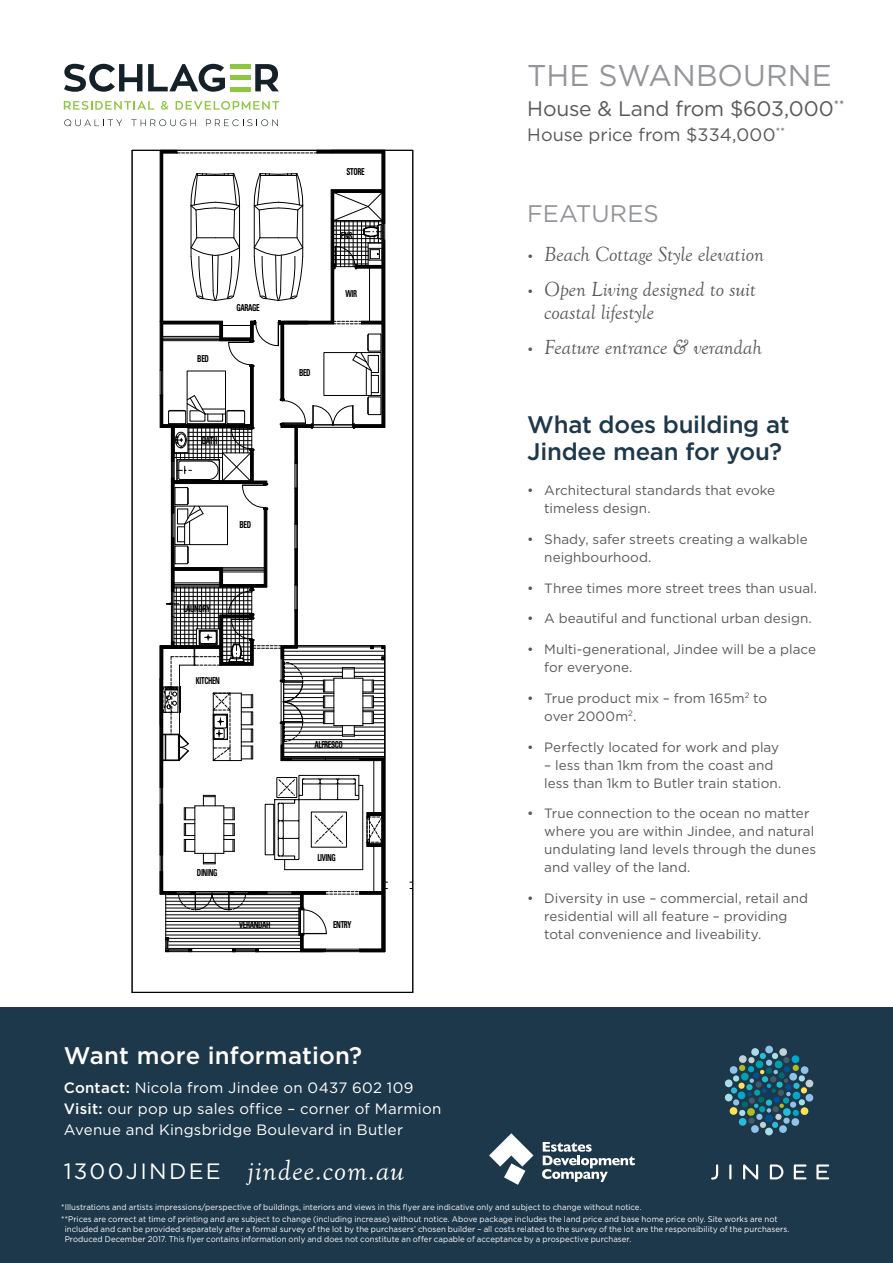
<style>
.page{position:relative;width:893px;height:1263px;background:#fff}
.page>*{position:absolute;margin:0;border:0;box-sizing:border-box;transform-origin:0 0}
.t1{font:30px "Gotham";color:#939598}
.t2{font:italic 29.7px "Goudy Old Style T";letter-spacing:.035em;color:#fff}
.t3{font:500 24px/27px "Gotham";letter-spacing:-.01em;color:#1e384b}
.t4{font:500 24px "Gotham";letter-spacing:.005em;color:#fff}
.t5{font:24px "Gotham";letter-spacing:.005em;color:#939598}
.t6{font:italic 21px/22.5px "Goudy Old Style T";letter-spacing:-.005em;color:#58595b}
.t7{font:21px "Gotham";letter-spacing:-.01em;color:#58595b}
.t8{font:18px "Gotham";color:#58595b}
.t9{font:15px/21px "Gotham";letter-spacing:.015em;color:#fff}
.t10{font:13.5px/18px "Gotham";color:#58595b}
.t11{font:700 condensed 9.6px "Univers";letter-spacing:-.05em;color:#000;scale:.75 1}
.t12{font:8.25px/11.9px "Gotham";letter-spacing:.005em;color:#fff;scale:.95 1}
.s1{font-weight:500}
.s2{font-family:"Gotham";font-style:normal;font-size:22.2px}
.s3{font-family:"Gotham";font-style:normal;font-size:13.5px}
</style>
<div class="page">
<div style="left:0;top:1008px;width:893px;height:255px;background:#1e384b"></div>
<div style="left:765px;top:1128px;width:8px;height:7px;background:#a9dee8;border-radius:50%"></div>
<svg style="left:805px;top:1093px;width:9px;height:9px"></svg>
<svg style="left:805px;top:1079px;width:9px;height:9px"></svg>
<div style="left:765px;top:1046px;width:8px;height:7px;background:#90c3ea;border-radius:50%"></div>
<svg style="left:724px;top:1079px;width:9px;height:8px"></svg>
<svg style="left:724px;top:1093px;width:9px;height:9px"></svg>
<svg style="left:711px;top:1164px;width:7px;height:15px"></svg>
<svg style="left:729px;top:1164px;width:2px;height:15px"></svg>
<svg style="left:743px;top:1164px;width:15px;height:15px"></svg>
<svg style="left:770px;top:1164px;width:13px;height:15px"></svg>
<svg style="left:794px;top:1164px;width:12px;height:15px"></svg>
<svg style="left:816px;top:1164px;width:13px;height:15px"></svg>
<svg style="left:729px;top:1048px;width:80px;height:85px"></svg>
<svg style="left:489px;top:1133px;width:44px;height:52px"></svg>
<svg style="left:542px;top:1142px;width:93px;height:40px"></svg>
<svg style="left:160px;top:150px;width:227px;height:802px"></svg>
<hr style="left:132px;top:992px;width:281px;height:1px;background:#000">
<svg style="left:64px;top:119px;width:58px;height:7px"></svg>
<svg style="left:131px;top:119px;width:65px;height:7px"></svg>
<svg style="left:206px;top:119px;width:72px;height:7px"></svg>
<svg style="left:64px;top:101px;width:90px;height:9px"></svg>
<svg style="left:161px;top:101px;width:8px;height:9px"></svg>
<svg style="left:176px;top:101px;width:103px;height:9px"></svg>
<svg style="left:64px;top:64px;width:78px;height:28px"></svg>
<svg style="left:148px;top:64px;width:77px;height:28px"></svg>
<svg style="left:255px;top:64px;width:24px;height:27px"></svg>
<div style="left:230px;top:64px;width:20px;height:5px;background:#8dc63f"></div>
<hr style="left:230px;top:87px;width:20px;height:4px;background:#8dc63f">
<div style="left:230px;top:75px;width:20px;height:5px;background:#8dc63f"></div>
<p class="t11" style="left:347px;top:165px;width:26px">STORE</p>
<p class="t11" style="left:341px;top:229px;width:19px">ENS.</p>
<p class="t11" style="left:197px;top:352px;width:17px">BED</p>
<p class="t11" style="left:236px;top:301px;width:33px">GARAGE</p>
<p class="t11" style="left:202px;top:435px;width:22px">BATH</p>
<p class="t11" style="left:239px;top:519px;width:17px">BED</p>
<p class="t11" style="left:183px;top:602px;width:38px">LAUNDRY</p>
<p class="t11" style="left:196px;top:674px;width:34px">KITCHEN</p>
<p class="t11" style="left:299px;top:367px;width:17px">BED</p>
<p class="t11" style="left:345px;top:288px;width:17px">WIR</p>
<p class="t11" style="left:315px;top:739px;width:39px">ALFRESCO</p>
<p class="t11" style="left:197px;top:866px;width:29px">DINING</p>
<p class="t11" style="left:317px;top:852px;width:26px">LIVING</p>
<p class="t11" style="left:239px;top:919px;width:43px">VERANDAH</p>
<p class="t11" style="left:333px;top:919px;width:26px">ENTRY</p>
<h3 class="t4" style="left:64px;top:1042px;width:300px">Want more information?</h3>
<h3 class="t9" style="left:64px;top:1077px;width:379px"><span class="s1">Contact:</span> Nicola from Jindee on 0437 602 109<br><span class="s1">Visit:</span> our pop up sales office – corner of Marmion<br>Avenue and Kingsbridge Boulevard in Butler</h3>
<h2 class="t2" style="left:64px;top:1154px;width:342px"><span class="s2">1300JINDEE</span> jindee.com.au</h2>
<h1 class="t1" style="left:527px;top:58px;width:306px">THE SWANBOURNE</h1>
<h3 class="t7" style="left:527px;top:97px;width:319px">House &amp; Land from $603,000<sup>**</sup></h3>
<h3 class="t8" style="left:527px;top:125px;width:259px">House price from $334,000<sup>**</sup></h3>
<h3 class="t5" style="left:527px;top:200px;width:133px">FEATURES</h3>
<h3 class="t6" style="left:527px;top:244px;width:238px"><span class="s3">•</span> Beach Cottage Style elevation</h3>
<h3 class="t6" style="left:544px;top:279px;width:213px;text-indent:-17px"><span class="s3">•</span> Open Living designed to suit coastal lifestyle</h3>
<h3 class="t6" style="left:527px;top:337px;width:236px"><span class="s3">•</span> Feature entrance &amp; verandah</h3>
<h3 class="t3" style="left:527px;top:410px;width:264px">What does building at<br>Jindee mean for you?</h3>
<h3 class="t10" style="left:544px;top:481px;width:232px;text-indent:-17px">• Architectural standards that evoke timeless design.</h3>
<h3 class="t10" style="left:544px;top:530px;width:265px;text-indent:-17px">• Shady, safer streets creating a walkable neighbourhood.</h3>
<h3 class="t10" style="left:527px;top:578px;width:291px">• Three times more street trees than usual.</h3>
<h3 class="t10" style="left:527px;top:609px;width:286px">• A beautiful and functional urban design.</h3>
<h3 class="t10" style="left:544px;top:640px;width:273px;text-indent:-17px">• Multi-generational, Jindee will be a place for everyone.</h3>
<h3 class="t10" style="left:544px;top:689px;width:224px;text-indent:-17px">• True product mix – from 165m<sup>2</sup> to over 2000m<sup>2</sup>.</h3>
<h3 class="t10" style="left:527px;top:738px;width:253px">• Perfectly located for work and play</h3>
<h3 class="t10" style="left:544px;top:756px;width:239px">– less than 1km from the coast and less than 1km to Butler train station.</h3>
<h3 class="t10" style="left:544px;top:804px;width:273px;text-indent:-17px">• True connection to the ocean no matter where you are within Jindee, and natural undulating land levels through the dunes and valley of the land.</h3>
<h3 class="t10" style="left:544px;top:889px;width:265px;text-indent:-17px">• Diversity in use – commercial, retail and residential will all feature – providing total convenience and liveability.</h3>
<p class="t12" style="left:61px;top:1201px;width:755px">*Illustrations and artists impressions/perspective of buildings, interiors and views in this flyer are indicative only and subject to change without notice.<br>**Prices are correct at time of printing and are subject to change (including increase) without notice. Above package includes the land price and base home price only. Site works are not</p>
<p class="t12" style="left:65px;top:1224px;width:764px;line-height:9.8px">included and can be provided separately after a formal survey of the lot by the purchasers’ chosen builder – all costs related to the survey of the lot are the responsibility of the purchasers.<br>Produced December 2017. This flyer contains information only and does not constitute an offer capable of acceptance by a prospective purchaser.</p>
</div>
